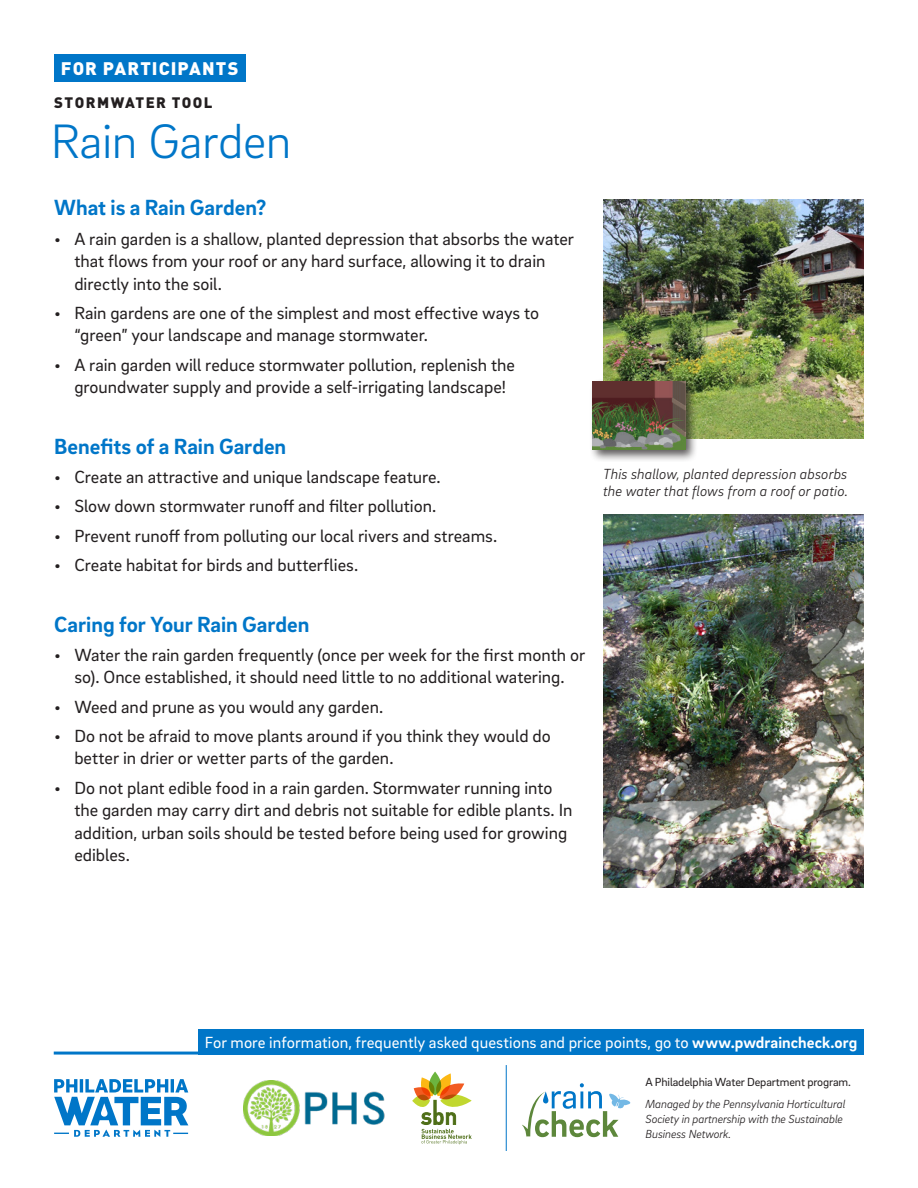
<style>
.page{position:relative;width:918px;height:1188px;background:#fff}
.page>*{position:absolute;margin:0;border:0;box-sizing:border-box;transform-origin:0 0}
.t1{font:300 49.5px "Brix Sans";letter-spacing:-.01em;color:#0076c8}
.t2{font:700 22.5px "Brix Sans";color:#0076c8}
.t3{font:18px/22.5px "Brix Sans";color:#231f20}
.t4{font:900 18px "DIN Pro";letter-spacing:.06em;color:#fff}
.t5{font:16.5px "Brix Sans";letter-spacing:.005em;color:#fff}
.t6{font:italic 300 15px/16.5px "Brix Sans";letter-spacing:.005em;color:#231f20}
.t7{font:900 15px "DIN Pro";letter-spacing:.095em;color:#231f20}
.t8{font:italic 300 12px/15px "Brix Sans";letter-spacing:-.01em;color:#231f20}
.t9{font:12px "Brix Sans";letter-spacing:-.01em;color:#231f20}
.s1{font-weight:700}
</style>
<div class="page">
<hr style="left:54px;top:1052px;width:810px;height:3px;background:#0076c8">
<svg style="left:412px;top:1072px;width:60px;height:72px"></svg>
<img style="left:244px;top:1081px;width:141px;height:54px">
<svg style="left:54px;top:1079px;width:134px;height:58px"></svg>
<svg style="left:522px;top:1083px;width:108px;height:54px"></svg>
<hr style="left:506px;top:1065px;width:1px;height:86px;background:#0076c8">
<div style="left:198px;top:1029px;width:666px;height:26px;background:#0076c8"></div>
<div style="left:54px;top:54px;width:191px;height:27px;background:#0076c8"></div>
<img style="left:603px;top:199px;width:261px;height:240px">
<div style="left:589px;top:378px;width:109px;height:85px;background:#231f20;opacity:.75"></div>
<img style="left:593px;top:382px;width:92px;height:68px">
<img style="left:603px;top:514px;width:260px;height:374px">
<p class="t4" style="left:61px;top:53px;width:179px">FOR PARTICIPANTS</p>
<p class="t7" style="left:54px;top:89px;width:160px">STORMWATER TOOL</p>
<p class="t1" style="left:51px;top:110px;width:242px">Rain Garden</p>
<p class="t2" style="left:54px;top:193px;width:214px">What is a Rain Garden?</p>
<p class="t3" style="left:74px;top:227px;width:501px;text-indent:-20px">• A rain garden is a shallow, planted depression that absorbs the water that flows from your roof or any hard surface, allowing it to drain directly into the soil.</p>
<p class="t3" style="left:74px;top:301px;width:466px;text-indent:-20px">• Rain gardens are one of the simplest and most effective ways to “green” your landscape and manage stormwater.</p>
<p class="t3" style="left:74px;top:353px;width:442px;text-indent:-20px">• A rain garden will reduce stormwater pollution, replenish the groundwater supply and provide a self-irrigating landscape!</p>
<p class="t2" style="left:54px;top:432px;width:234px">Benefits of a Rain Garden</p>
<p class="t3" style="left:54px;top:465px;width:388px">• Create an attractive and unique landscape feature.</p>
<p class="t3" style="left:54px;top:494px;width:384px">• Slow down stormwater runoff and filter pollution.</p>
<p class="t3" style="left:54px;top:524px;width:445px">• Prevent runoff from polluting our local rivers and streams.</p>
<p class="t3" style="left:54px;top:553px;width:306px">• Create habitat for birds and butterflies.</p>
<p class="t2" style="left:54px;top:609px;width:257px">Caring for Your Rain Garden</p>
<p class="t3" style="left:54px;top:643px;width:533px;text-align:center">• Water the rain garden frequently (once per week for the first month or so). Once established, it should need little to no additional watering.</p>
<p class="t3" style="left:54px;top:695px;width:331px">• Weed and prune as you would any garden.</p>
<p class="t3" style="left:74px;top:724px;width:478px;text-indent:-20px">• Do not be afraid to move plants around if you think they would do better in drier or wetter parts of the garden.</p>
<p class="t3" style="left:74px;top:776px;width:500px;text-indent:-20px">• Do not plant edible food in a rain garden. Stormwater running into the garden may carry dirt and debris not suitable for edible plants. In addition, urban soils should be tested before being used for growing edibles.</p>
<p class="t6" style="left:603px;top:465px;width:247px">This shallow, planted depression absorbs the water that flows from a roof or patio.</p>
<p class="t5" style="left:205px;top:1032px;width:654px">For more information, frequently asked questions and price points, go to <span class="s1">www.pwdraincheck.org</span></p>
<p class="t9" style="left:646px;top:1075px;width:207px">A Philadelphia Water Department program.</p>
<p class="t8" style="left:646px;top:1096px;width:201px">Managed by the Pennsylvania Horticultural<br>Society in partnership with the Sustainable<br>Business Network.</p>
</div>
